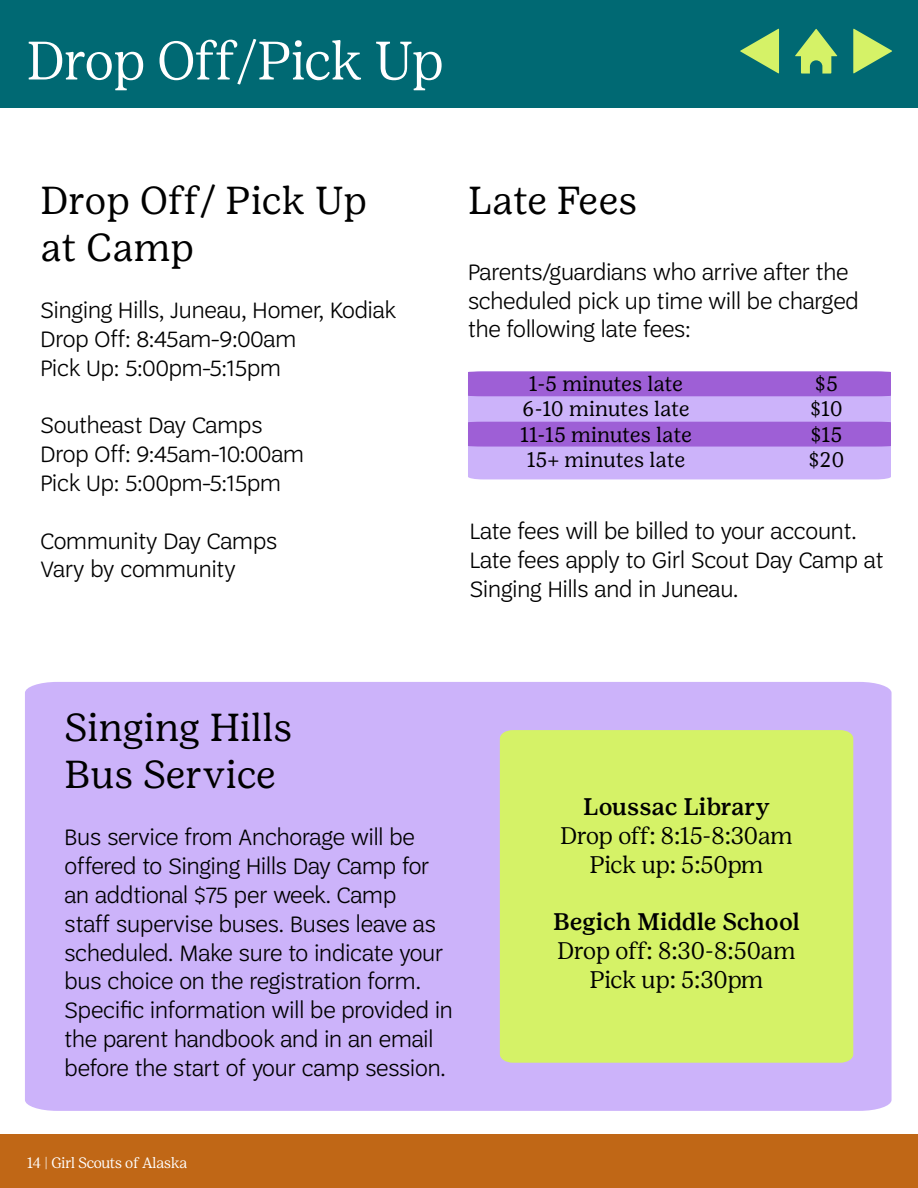
<style>
.page{position:relative;width:918px;height:1188px;background:#fff}
.page>*{position:absolute;margin:0;border:0;box-sizing:border-box;transform-origin:0 0}
.t1{font:300 54px "Girl Scout Display";color:#fff}
.t2{font:39px/46.8px "Girl Scout Text";color:#000}
.t3{font:300 24px/28.8px "Trefoil Sans";color:#000}
.t4{font:300 24px/28.8px "Girl Scout Display";color:#000;text-align:center}
.t5{font:500 24px "Girl Scout Text";color:#000}
.t6{font:21px/25.2px "Girl Scout Text";letter-spacing:-.005em;color:#000;text-align:center}
.t7{font:300 15px "Girl Scout Display";letter-spacing:-.02em;color:#fff}
</style>
<div class="page">
<div style="left:0;top:0;width:918px;height:108px;background:#006973"></div>
<svg style="left:853px;top:29px;width:39px;height:45px"></svg>
<svg style="left:795px;top:29px;width:42px;height:45px"></svg>
<svg style="left:740px;top:29px;width:39px;height:45px"></svg>
<div style="left:0;top:1134px;width:918px;height:54px;background:#c06716"></div>
<div style="left:25px;top:682px;width:867px;height:429px;background:#ccb3fa"></div>
<div style="left:500px;top:730px;width:353px;height:333px;background:#d5f267"></div>
<div style="left:468px;top:396px;width:423px;height:83px;background:#ccb3fa"></div>
<div style="left:468px;top:371px;width:423px;height:25px;background:#9e5fd6"></div>
<div style="left:468px;top:422px;width:423px;height:25px;background:#9e5fd6"></div>
<h1 class="t1" style="left:27px;top:28px;width:418px">Drop Off/Pick Up</h1>
<h2 class="t2" style="left:40px;top:176px;width:328px">Drop Off/ Pick Up at Camp</h2>
<p class="t3" style="left:40px;top:296px;width:357px">Singing Hills, Juneau, Homer, Kodiak<br>Drop Off: 8:45am-9:00am<br>Pick Up: 5:00pm-5:15pm</p>
<p class="t3" style="left:40px;top:411px;width:265px">Southeast Day Camps<br>Drop Off: 9:45am-10:00am<br>Pick Up: 5:00pm-5:15pm</p>
<p class="t3" style="left:40px;top:526px;width:238px">Community Day Camps<br>Vary by community</p>
<h2 class="t2" style="left:468px;top:176px;width:171px">Late Fees</h2>
<p class="t3" style="left:468px;top:258px;width:392px">Parents/guardians who arrive after the scheduled pick up time will be charged the following late fees:</p>
<p class="t6" style="left:520px;top:371px;width:173px">1-5 minutes late<br>6-10 minutes late<br>11-15 minutes late<br>15+ minutes late</p>
<p class="t6" style="left:808px;top:371px;width:38px">$5 $10 $15 $20</p>
<p class="t3" style="left:470px;top:517px;width:415px">Late fees will be billed to your account.<br>Late fees apply to Girl Scout Day Camp at<br>Singing Hills and in Juneau.</p>
<h2 class="t2" style="left:64px;top:703px;width:230px">Singing Hills<br>Bus Service</h2>
<p class="t3" style="left:64px;top:823px;width:390px">Bus service from Anchorage will be offered to Singing Hills Day Camp for an addtional $75 per week. Camp<br>staff supervise buses. Buses leave as scheduled. Make sure to indicate your bus choice on the registration form.<br>Specific information will be provided in the parent handbook and in an email before the start of your camp session.</p>
<p class="t7" style="left:27px;top:1153px;width:162px">14 | Girl Scouts of Alaska</p>
<p class="t5" style="left:583px;top:792px;width:188px">Loussac Library</p>
<p class="t4" style="left:560px;top:821px;width:234px">Drop off: 8:15-8:30am<br>Pick up: 5:50pm</p>
<p class="t5" style="left:553px;top:908px;width:248px">Begich Middle School</p>
<p class="t4" style="left:558px;top:936px;width:239px">Drop off: 8:30-8:50am<br>Pick up: 5:30pm</p>
</div>
